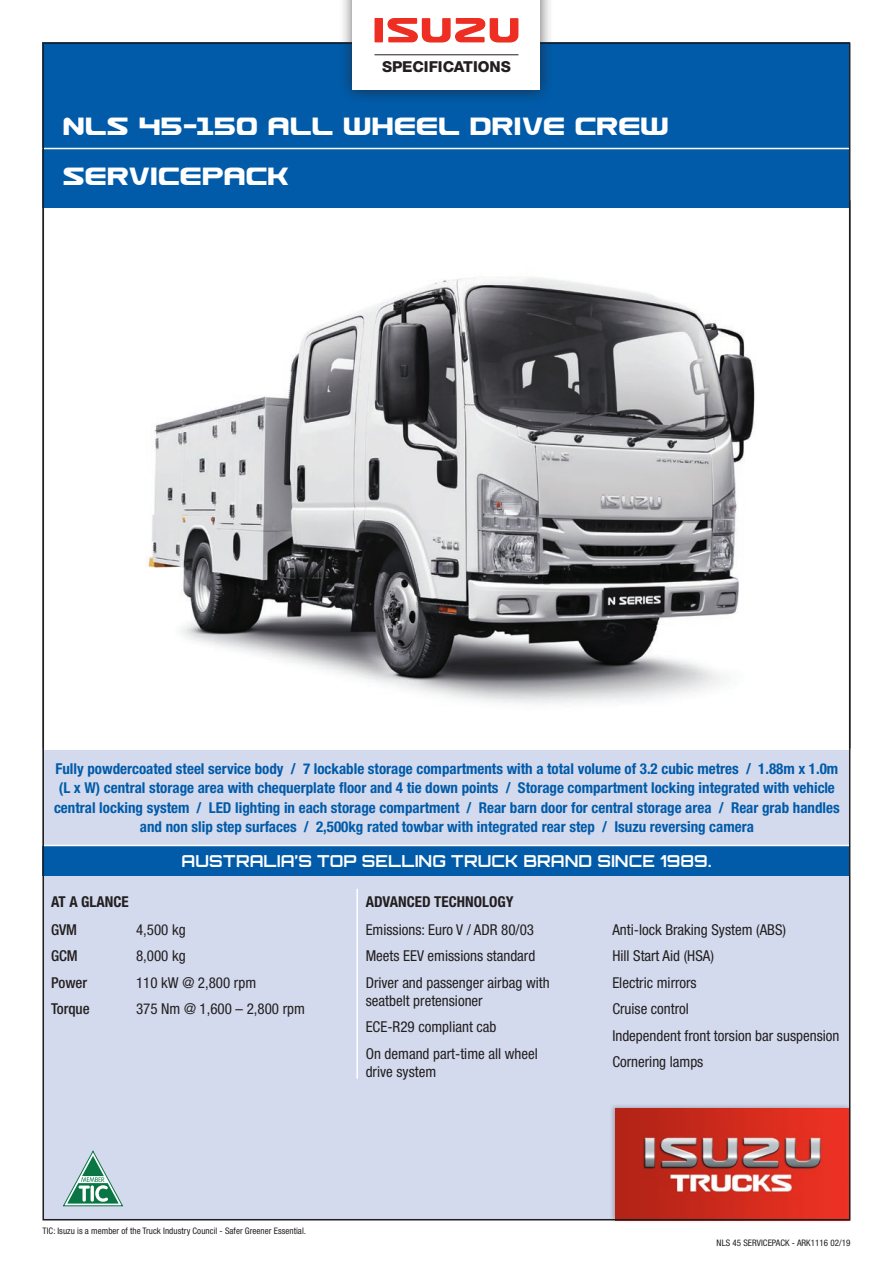
<style>
.page{position:relative;width:893px;height:1263px;background:#fff}
.page>*{position:absolute;margin:0;border:0;box-sizing:border-box;transform-origin:0 0}
.t1{font:30px "Usuzi Oz";color:#fff}
.t2{font:700 16.5px "Orbitron";letter-spacing:.005em;color:#fff}
.t3{font:800 15.15px "Helvetica Neue";color:#231f20}
.t4{font:700 condensed 15px/19.5px "Helvetica Neue";color:#015ba9;text-align:center}
.COVER_-_table{font:condensed 15px/18px "Helvetica Neue";color:#231f20}
.COVER_-_table-2{font:700 condensed 15px "Helvetica Neue";color:#231f20}
.COVER_-_table-3{font:500 condensed 15px "Helvetica Neue";color:#231f20}
.REGULAR{font:condensed 9px "Helvetica Neue";letter-spacing:.005em;color:#231f20}
</style>
<div class="page">
<img style="left:148px;top:277px;width:607px;height:427px">
<div style="left:43px;top:846px;width:807px;height:30px;background:#015ba9"></div>
<div style="left:46px;top:876px;width:801px;height:341px;background:#d3daed"></div>
<hr style="left:356px;top:1044px;width:2px;height:35px;background:#fff">
<hr style="left:356px;top:889px;width:2px;height:25px;background:#fff">
<hr style="left:356px;top:914px;width:2px;height:130px;background:#fff">
<div style="left:43px;top:43px;width:807px;height:165px;background:#015ba9"></div>
<hr style="left:43px;top:148px;width:807px;height:1px;background:#fff">
<div style="left:43px;top:749px;width:807px;height:96px;background:#d3daed"></div>
<div style="left:43px;top:748px;width:808px;height:98px;border:2px solid #fff"></div>
<div style="left:609px;top:1103px;width:243px;height:120px;background:#231f20;opacity:.3"></div>
<img style="left:615px;top:1109px;width:232px;height:108px">
<div style="left:339px;top:0;width:215px;height:104px;background:#231f20;opacity:.75"></div>
<div style="left:353px;top:0;width:187px;height:89px;background:#fff"></div>
<svg style="left:374px;top:18px;width:144px;height:25px"></svg>
<hr style="left:374px;top:54px;width:144px;height:1px;background:#231f20">
<svg style="left:62px;top:1150px;width:62px;height:56px;background:#9fc2be"></svg>
<p class="t3" style="left:382px;top:57px;width:130px">SPECIFICATIONS</p>
<p class="t1" style="left:64px;top:111px;width:608px">NLS 45-15O ALL WHEEL DRIVE CREW</p>
<p class="t1" style="left:64px;top:160px;width:228px">SERVICEPACK</p>
<p class="t4" style="left:54px;top:759px;width:787px">Fully powdercoated steel service body / 7 lockable storage compartments with a total volume of 3.2 cubic metres / 1.88m x 1.0m (L x W) central storage area with chequerplate floor and 4 tie down points / Storage compartment locking integrated with vehicle central locking system / LED lighting in each storage compartment / Rear barn door for central storage area / Rear grab handles and non slip step surfaces / 2,500kg rated towbar with integrated rear step / Isuzu reversing camera</p>
<p class="t2" style="left:182px;top:851px;width:531px">AUSTRALIA’S TOP SELLING TRUCK BRAND SINCE 1989.</p>
<p class="COVER_-_table-2" style="left:51px;top:893px;width:79px">AT A GLANCE</p>
<p class="COVER_-_table-2" style="left:366px;top:893px;width:149px">ADVANCED TECHNOLOGY</p>
<p class="COVER_-_table-3" style="left:51px;top:920px;width:28px">GVM</p>
<p class="COVER_-_table-3" style="left:51px;top:947px;width:28px">GCM</p>
<p class="COVER_-_table-3" style="left:51px;top:973px;width:38px">Power</p>
<p class="COVER_-_table-3" style="left:51px;top:1000px;width:40px">Torque</p>
<p class="COVER_-_table" style="left:366px;top:920px;width:170px">Emissions: Euro V / ADR 80/03</p>
<p class="COVER_-_table" style="left:366px;top:947px;width:171px">Meets EEV emissions standard</p>
<p class="COVER_-_table" style="left:366px;top:973px;width:185px">Driver and passenger airbag with seatbelt pretensioner</p>
<p class="COVER_-_table" style="left:366px;top:1018px;width:132px">ECE-R29 compliant cab</p>
<p class="COVER_-_table" style="left:366px;top:1044px;width:174px">On demand part-time all wheel drive system</p>
<p class="COVER_-_table" style="left:136px;top:920px;width:51px">4,500 kg</p>
<p class="COVER_-_table" style="left:136px;top:947px;width:51px">8,000 kg</p>
<p class="COVER_-_table" style="left:136px;top:973px;width:122px">110 kW @ 2,800 rpm</p>
<p class="COVER_-_table" style="left:136px;top:1000px;width:170px">375 Nm @ 1,600 – 2,800 rpm</p>
<p class="REGULAR" style="left:43px;top:1225px;width:265px">TIC: Isuzu is a member of the Truck Industry Council - Safer Greener Essential.</p>
<p class="COVER_-_table" style="left:612px;top:920px;width:175px">Anti-lock Braking System (ABS)</p>
<p class="COVER_-_table" style="left:612px;top:947px;width:103px">Hill Start Aid (HSA)</p>
<p class="COVER_-_table" style="left:612px;top:973px;width:86px">Electric mirrors</p>
<p class="COVER_-_table" style="left:612px;top:1000px;width:78px">Cruise control</p>
<p class="COVER_-_table" style="left:612px;top:1026px;width:229px">Independent front torsion bar suspension</p>
<p class="COVER_-_table" style="left:612px;top:1053px;width:93px">Cornering lamps</p>
<p class="REGULAR" style="left:717px;top:1237px;width:135px">NLS 45 SERVICEPACK - ARK1116 02/19</p>
</div>
